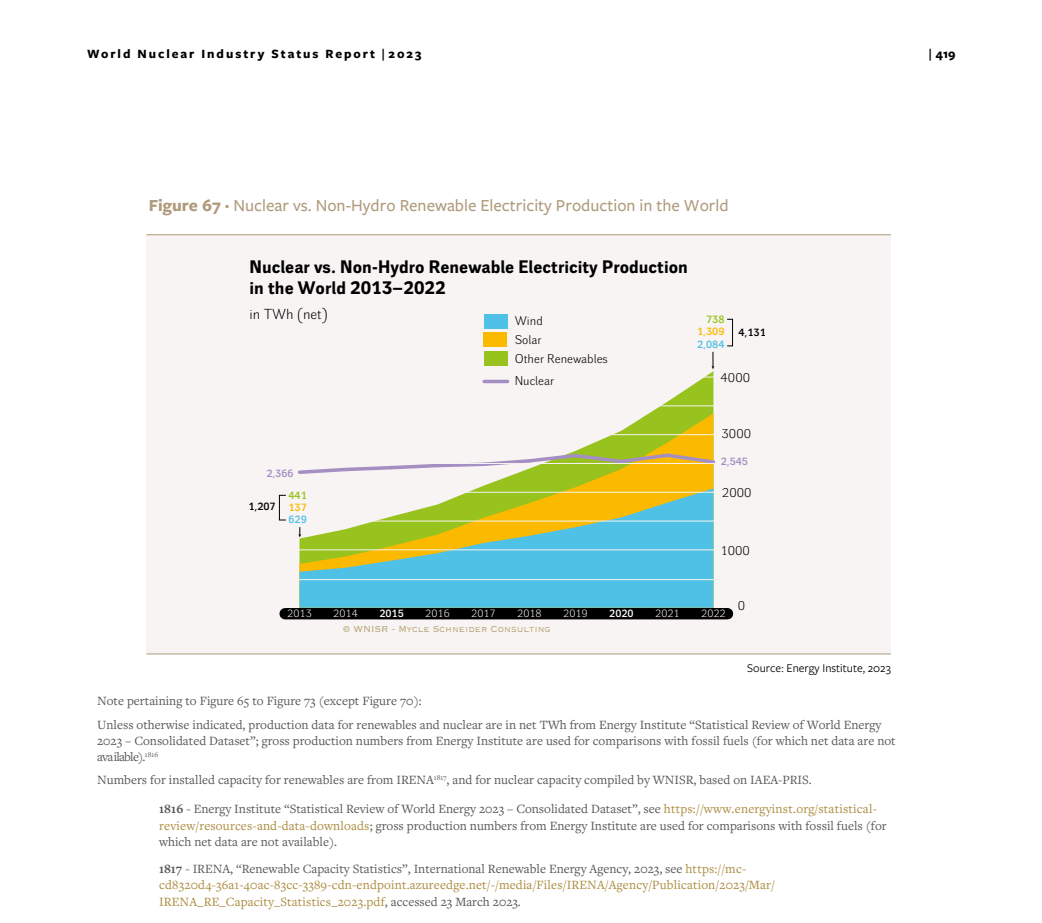
<style>
.page{position:relative;width:1042px;height:923px;background:#fff}
.page>*{position:absolute;margin:0;border:0;box-sizing:border-box;transform-origin:0 0}
.t1{font:500 17.5px "Freight Sans Pro";color:#af9b7c}
.t2{font:700 17.5px/21px "Walbaum Grotesk Text";color:#000}
.t3{font:14px "Walbaum Grotesk";color:#000}
.t4{font:13.12px/16.3px "Freight Text Pro";color:#575756}
.t5{font:13.12px/16.6px "Freight Text Pro";letter-spacing:.01em;color:#ab8a3e}
.t6{font:700 13.12px "Freight Sans Pro";letter-spacing:.15em;color:#000}
.t7{font:700 13.12px "Freight Sans Pro";letter-spacing:.15em;color:#000;scale:.7 1}
.t8{font:12.25px "Walbaum Grotesk";color:#000}
.Sources{font:12.25px "Freight Sans Pro";color:#000}
.t9{font:300 11.38px "Copperplate";color:#b6a173}
.t10{font:10.15px "Walbaum Grotesk";color:#f7f4f3}
.t11{font:700 10.15px/12.2px "Walbaum Grotesk";color:#fbba00;text-align:justify}
.t12{font:700 10.15px "Walbaum Grotesk";color:#a58ec2}
.t13{font:700 10.15px "Walbaum Grotesk";color:#000}
.t14{font:700 10.15px/12.2px "Walbaum Grotesk";color:#98c21d;text-align:justify}
.t15{font:700 10.15px "Walbaum Grotesk";color:#f7f4f3}
.s1{font-weight:700}
.s2{color:#98c21d}
.s3{color:#50c1e6}
.s4{color:#fbba00}
.s5{color:#ab8a3e}
.s6{font-weight:700;color:#575756}
.s7{color:#575756}
</style>
<div class="page">
<div style="left:147px;top:234px;width:744px;height:419px;background:#f7f4f3"></div>
<div style="left:285px;top:607px;width:442px;height:12px;background:#000"></div>
<svg style="left:482px;top:371px;width:231px;height:42px"></svg>
<svg style="left:478px;top:413px;width:235px;height:75px"></svg>
<svg style="left:299px;top:488px;width:414px;height:119px;background:#8ac5a5"></svg>
<svg style="left:297px;top:451px;width:418px;height:25px"></svg>
<hr style="left:298px;top:549px;width:418px;height:1px;background:#f7f4f3">
<hr style="left:298px;top:579px;width:418px;height:1px;background:#f7f4f3">
<hr style="left:298px;top:520px;width:418px;height:1px;background:#f7f4f3">
<hr style="left:298px;top:491px;width:418px;height:1px;background:#f7f4f3">
<hr style="left:298px;top:463px;width:418px;height:1px;background:#f7f4f3">
<hr style="left:298px;top:434px;width:418px;height:1px;background:#f7f4f3">
<hr style="left:298px;top:405px;width:418px;height:1px;background:#f7f4f3">
<hr style="left:298px;top:376px;width:418px;height:1px;background:#f7f4f3">
<svg style="left:711px;top:352px;width:3px;height:17px"></svg>
<svg style="left:298px;top:527px;width:3px;height:10px"></svg>
<div style="left:727px;top:319px;width:6px;height:27px;border:1px solid #000"></div>
<div style="left:279px;top:495px;width:7px;height:25px;border:1px solid #000"></div>
<svg style="left:484px;top:379px;width:23px;height:4px"></svg>
<div style="left:484px;top:351px;width:23px;height:15px;background:#98c21d"></div>
<div style="left:484px;top:332px;width:23px;height:14px;background:#fbba00"></div>
<div style="left:484px;top:314px;width:23px;height:14px;background:#50c1e6"></div>
<hr style="left:147px;top:234px;width:744px;height:1px;background:#af9b7c">
<hr style="left:147px;top:653px;width:744px;height:1px;background:#af9b7c">
<p class="t6" style="left:87px;top:45px;width:336px">World Nuclear Industry Status Report | 2023</p>
<p class="t7" style="left:929px;top:45px;width:39px">| 419</p>
<p class="t1" style="left:149px;top:193px;width:581px"><span class="s1">Figure 67 ·</span> Nuclear vs. Non-Hydro Renewable Electricity Production in the World</p>
<p class="t2" style="left:250px;top:257px;width:440px">Nuclear vs. Non-Hydro Renewable Electricity Production in the World 2013–2022</p>
<p class="t3" style="left:250px;top:306px;width:80px">in TWh (net)</p>
<p class="t8" style="left:515px;top:351px;width:95px">Other Renewables</p>
<p class="t8" style="left:515px;top:314px;width:30px">Wind</p>
<p class="t8" style="left:515px;top:332px;width:28px">Solar</p>
<p class="t11" style="left:697px;top:314px;width:29px;text-indent:9px"><span class="s2">738<br></span>1,309<br><span class="s3">2,084</span></p>
<p class="t13" style="left:738px;top:326px;width:29px">4,131</p>
<p class="t12" style="left:266px;top:467px;width:29px">2,366</p>
<p class="t13" style="left:248px;top:500px;width:29px">1,207</p>
<p class="t14" style="left:288px;top:489px;width:20px">441<br><span class="s4">137<br></span><span class="s3">629</span></p>
<p class="t8" style="left:515px;top:373px;width:41px">Nuclear</p>
<p class="t8" style="left:720px;top:370px;width:31px">4000</p>
<p class="t8" style="left:721px;top:426px;width:31px">3000</p>
<p class="t12" style="left:721px;top:455px;width:29px">2,545</p>
<p class="t8" style="left:722px;top:486px;width:31px">2000</p>
<p class="t8" style="left:720px;top:544px;width:31px">1000</p>
<p class="t10" style="left:287px;top:607px;width:26px">2013</p>
<p class="t10" style="left:333px;top:607px;width:26px">2014</p>
<p class="t15" style="left:379px;top:607px;width:26px">2015</p>
<p class="t10" style="left:425px;top:607px;width:26px">2016</p>
<p class="t10" style="left:471px;top:607px;width:26px">2017</p>
<p class="t10" style="left:517px;top:607px;width:26px">2018</p>
<p class="t10" style="left:563px;top:607px;width:26px">2019</p>
<p class="t15" style="left:609px;top:607px;width:26px">2020</p>
<p class="t10" style="left:655px;top:607px;width:26px">2021</p>
<p class="t10" style="left:701px;top:607px;width:26px">2022</p>
<p class="t9" style="left:343px;top:621px;width:209px">© WNISR - Mycle Schneider Consulting</p>
<p class="t8" style="left:738px;top:598px;width:9px">0</p>
<p class="Sources" style="left:747px;top:659px;width:145px">Source: Energy Institute, 2023</p>
<p class="t4" style="left:97px;top:688px;width:786px;line-height:23.6px">Note pertaining to Figure 65 to Figure 73 (except Figure 70):<br>Unless otherwise indicated, production data for renewables and nuclear are in net TWh from Energy Institute “Statistical Review of World Energy</p>
<p class="t4" style="left:97px;top:731px;width:800px">2023 – Consolidated Dataset”; gross production numbers from Energy Institute are used for comparisons with fossil fuels (for which net data are not available).<sup>1816</sup></p>
<p class="t4" style="left:97px;top:771px;width:716px">Numbers for installed capacity for renewables are from IRENA<sup>1817</sup>, and for nuclear capacity compiled by WNISR, based on IAEA-PRIS.</p>
<p class="t4" style="left:159px;top:800px;width:729px"><span class="s1">1816</span> - Energy Institute “Statistical Review of World Energy 2023 – Consolidated Dataset”, see <span class="s5">https://www.energyinst.org/statistical&shy;review/resources-and-data-downloads</span>; gross production numbers from Energy Institute are used for comparisons with fossil fuels (for which net data are not available).</p>
<p class="t5" style="left:159px;top:859px;width:617px"><span class="s6">1817</span> <span class="s7">- IRENA, “Renewable Capacity Statistics”, International Renewable Energy Agency, 2023, see</span> https://mc&shy;cd8320d4-36a1-40ac-83cc-3389-cdn-endpoint.azureedge.net/-/media/Files/IRENA/Agency/Publication/2023/Mar/<br>IRENA_RE_Capacity_Statistics_2023.pdf<span class="s7">, accessed 23 March 2023.</span></p>
</div>
